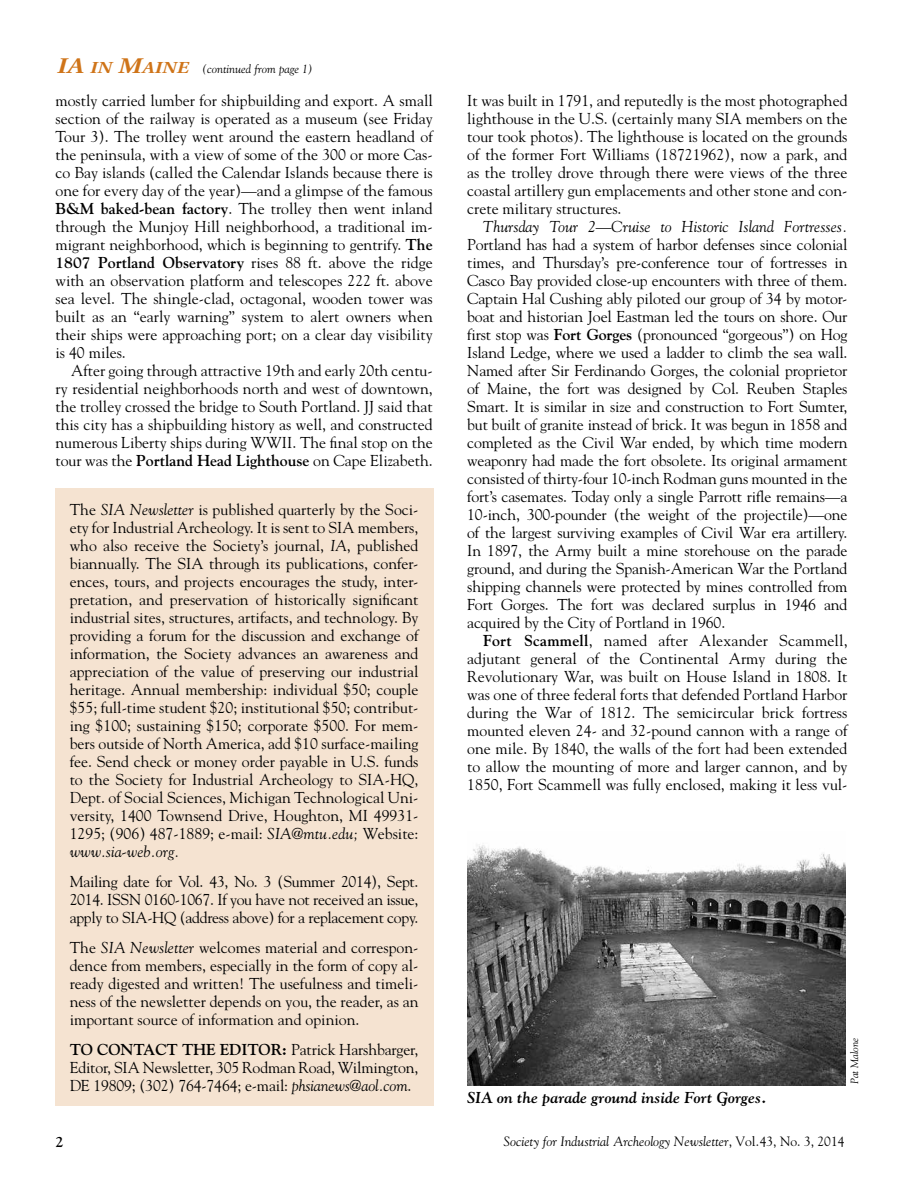
<style>
.page{position:relative;width:918px;height:1188px;background:#fff}
.page>*{position:absolute;margin:0;border:0;box-sizing:border-box;transform-origin:0 0}
.t1{font:15.75px/18px "Goudy Std";color:#000;text-align:justify}
.t2{font:italic 15.75px "Goudy Std";color:#000}
.t3{font:italic 700 15.75px "Goudy Std";color:#000}
.t4{font:700 15px "Goudy Std";color:#000}
.t5{font:italic 13.5px "Goudy Std";color:#000}
.t6{font:italic 12px "Goudy Std";color:#000}
.t7{font:italic 10.5px "Goudy Std";color:#000}
.s1{font-family:"Utopia Std";font-weight:600;font-size:22.5px;color:#cf7419}
.s2{font-family:"Utopia Std";font-weight:600;font-size:16.8px;color:#cf7419}
.s3{font-weight:700}
.s4{font-style:italic}
.s5{font-style:normal}
</style>
<div class="page">
<div style="left:55px;top:488px;width:379px;height:618px;background:#f5e3d1"></div>
<img style="left:467px;top:845px;width:379px;height:240px">
<p class="t6" style="left:57px;top:62px;width:257px"><span class="s1">IA</span> <span class="s2">IN</span> <span class="s1">M</span><span class="s2">AINE</span> (continued from page 1)</p>
<p class="t1" style="left:56px;top:91px;width:379px">mostly carried lumber for shipbuilding and export. A small section of the railway is operated as a museum (see Friday Tour 3). The trolley went around the eastern headland of the peninsula, with a view of some of the 300 or more Cas&shy;co Bay islands (called the Calendar Islands because there is one for every day of the year)—and a glimpse of the famous <span class="s3">B&amp;M baked-bean factory</span>. The trolley then went inland through the Munjoy Hill neighborhood, a traditional im&shy;migrant neighborhood, which is beginning to gentrify. <span class="s3">The 1807 Portland Observatory</span> rises 88 ft. above the ridge with an observation platform and telescopes 222 ft. above sea level. The shingle-clad, octagonal, wooden tower was built as an “early warning” system to alert owners when their ships were approaching port; on a clear day visibility is 40 miles.</p>
<p class="t1" style="left:56px;top:361px;width:379px;text-indent:16px">After going through attractive 19th and early 20th centu&shy;ry residential neighborhoods north and west of downtown, the trolley crossed the bridge to South Portland. JJ said that this city has a shipbuilding history as well, and constructed numerous Liberty ships during WWII. The final stop on the tour was the <span class="s3">Portland Head Lighthouse</span> on Cape Elizabeth.</p>
<p class="t1" style="left:70px;top:500px;width:350px">The <span class="s4">SIA Newsletter</span> is published quarterly by the Soci&shy;ety for Industrial Archeology. It is sent to SIA members, who also receive the Society’s journal, <span class="s4">IA</span>, published biannually. The SIA through its publications, confer&shy;ences, tours, and projects encourages the study, inter&shy;pretation, and preservation of historically significant industrial sites, structures, artifacts, and technology. By providing a forum for the discussion and exchange of information, the Society advances an awareness and appreciation of the value of preserving our industrial heritage. Annual membership: individual $50; couple $55; full-time student $20; institutional $50; contribut&shy;ing $100; sustaining $150; corporate $500. For mem&shy;bers outside of North America, add $10 surface-mailing fee. Send check or money order payable in U.S. funds to the Society for Industrial Archeology to SIA-HQ, Dept. of Social Sciences, Michigan Technological Uni&shy;versity, 1400 Townsend Drive, Houghton, MI 49931- 1295; (906) 487-1889; e-mail: <span class="s4">SIA@mtu.edu;</span> Website: <span class="s4">www.sia-web.org.</span></p>
<p class="t1" style="left:70px;top:872px;width:350px">Mailing date for Vol. 43, No. 3 (Summer 2014), Sept.<br>2014. ISSN 0160-1067. If you have not received an issue, apply to SIA-HQ (address above) for a replacement copy.</p>
<p class="t1" style="left:70px;top:938px;width:350px">The <span class="s4">SIA Newsletter</span> welcomes material and correspon&shy;dence from members, especially in the form of copy al&shy;ready digested and written! The usefulness and timeli&shy;ness of the newsletter depends on you, the reader, as an important source of information and opinion.</p>
<p class="t1" style="left:70px;top:1040px;width:350px"><span class="s3">TO CONTACT THE EDITOR:</span> Patrick Harshbarger, Editor, SIA Newsletter, 305 Rodman Road, Wilmington, DE 19809; (302) 764-7464; e-mail: <span class="s4">phsianews@aol.com</span>.</p>
<p class="t1" style="left:467px;top:92px;width:382px">It was built in 1791, and reputedly is the most photographed lighthouse in the U.S. (certainly many SIA members on the tour took photos). The lighthouse is located on the grounds of the former Fort Williams (18721962), now a park, and as the trolley drove through there were views of the three coastal artillery gun emplacements and other stone and con&shy;crete military structures.</p>
<p class="t2" style="left:483px;top:217px;width:366px">Thursday Tour 2—Cruise to Historic Island Fortresses.</p>
<p class="t1" style="left:467px;top:236px;width:382px">Portland has had a system of harbor defenses since colonial times, and Thursday’s pre-conference tour of fortresses in Casco Bay provided close-up encounters with three of them.<br>Captain Hal Cushing ably piloted our group of 34 by motor&shy;boat and historian Joel Eastman led the tours on shore. Our first stop was <span class="s3">Fort Gorges</span> (pronounced “gorgeous”) on Hog Island Ledge, where we used a ladder to climb the sea wall.<br>Named after Sir Ferdinando Gorges, the colonial proprietor of Maine, the fort was designed by Col. Reuben Staples Smart. It is similar in size and construction to Fort Sumter, but built of granite instead of brick. It was begun in 1858 and completed as the Civil War ended, by which time modern weaponry had made the fort obsolete. Its original armament consisted of thirty-four 10-inch Rodman guns mounted in the fort’s casemates. Today only a single Parrott rifle remains—a 10-inch, 300-pounder (the weight of the projectile)—one of the largest surviving examples of Civil War era artillery.<br>In 1897, the Army built a mine storehouse on the parade ground, and during the Spanish-American War the Portland shipping channels were protected by mines controlled from Fort Gorges. The fort was declared surplus in 1946 and acquired by the City of Portland in 1960.</p>
<p class="t1" style="left:467px;top:632px;width:382px;text-indent:16px"><span class="s3">Fort Scammell</span>, named after Alexander Scammell, adjutant general of the Continental Army during the Revolutionary War, was built on House Island in 1808. It was one of three federal forts that defended Portland Harbor during the War of 1812. The semicircular brick fortress mounted eleven 24- and 32-pound cannon with a range of one mile. By 1840, the walls of the fort had been extended to allow the mounting of more and larger cannon, and by 1850, Fort Scammell was fully enclosed, making it less vul-</p>
<p class="t3" style="left:467px;top:1088px;width:301px">SIA on the parade ground inside Fort Gorges.</p>
<p class="t7" style="left:848px;top:1084px;width:48px;rotate:-90deg">Pat Malone</p>
<p class="t4" style="left:56px;top:1133px;width:10px">2</p>
<p class="t5" style="left:503px;top:1133px;width:343px">Society for Industrial Archeology Newsletter<span class="s5">, Vol. 43, No. 3, 2014</span></p>
</div>
